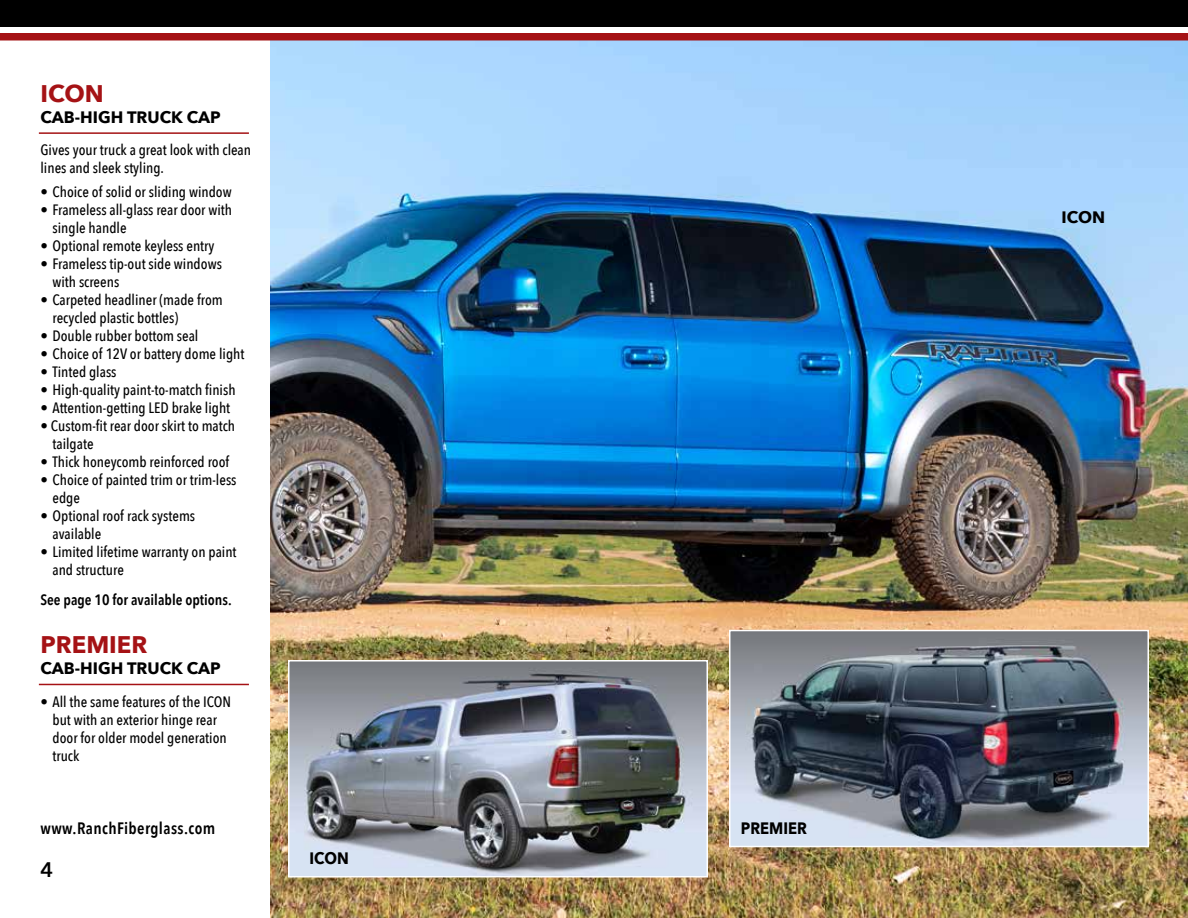
<style>
.page{position:relative;width:1188px;height:918px;background:#fff}
.page>*{position:absolute;margin:0;border:0;box-sizing:border-box;transform-origin:0 0}
.t1{font:700 24px "Avenir Next";color:#a51215}
.t2{font:600 21px "Avenir Next";color:#000}
.t3{font:700 16.5px "Avenir Next";color:#000}
.t4{font:600 16.5px "Avenir Next Condensed";letter-spacing:.025em;color:#000}
.t5{font:700 16.5px "Avenir Next";color:#000;scale:.9 1}
.t6{font:500 15px/18px "Avenir Next Condensed";color:#000}
.t7{font:600 15px "Avenir Next Condensed";color:#000}
</style>
<div class="page">
<img style="left:270px;top:40px;width:918px;height:878px">
<img style="left:291px;top:663px;width:414px;height:212px">
<div style="left:288px;top:660px;width:420px;height:218px;border:2px solid #fff"></div>
<img style="left:732px;top:633px;width:414px;height:211px">
<div style="left:729px;top:630px;width:420px;height:217px;border:2px solid #fff"></div>
<hr style="left:39px;top:132px;width:210px;height:2px;background:#a51215">
<hr style="left:39px;top:684px;width:210px;height:1px;background:#a51215">
<div style="left:0;top:33px;width:1188px;height:7px;background:#a51215"></div>
<div style="left:0;top:0;width:1188px;height:27px;background:#000"></div>
<h1 class="t1" style="left:40px;top:73px;width:65px">ICON</h1>
<p class="t3" style="left:40px;top:103px;width:182px">CAB-HIGH TRUCK CAP</p>
<p class="t6" style="left:40px;top:141px;width:212px">Gives your truck a great look with clean lines and sleek styling.</p>
<p class="t6" style="left:40px;top:183px;width:193px">• Choice of solid or sliding window</p>
<p class="t6" style="left:52px;top:201px;width:181px;text-indent:-12px">• Frameless all-glass rear door with single handle</p>
<p class="t6" style="left:40px;top:237px;width:175px">• Optional remote keyless entry</p>
<p class="t6" style="left:52px;top:255px;width:171px;text-indent:-12px">• Frameless tip-out side windows with screens</p>
<p class="t6" style="left:52px;top:291px;width:172px;text-indent:-12px">• Carpeted headliner (made from recycled plastic bottles)</p>
<p class="t6" style="left:40px;top:327px;width:159px">• Double rubber bottom seal</p>
<p class="t6" style="left:40px;top:345px;width:205px">• Choice of 12V or battery dome light</p>
<p class="t6" style="left:40px;top:363px;width:78px">• Tinted glass</p>
<p class="t6" style="left:40px;top:381px;width:197px">• High-quality paint-to-match finish</p>
<p class="t6" style="left:40px;top:399px;width:191px">• Attention-getting LED brake light</p>
<p class="t6" style="left:52px;top:417px;width:184px;text-indent:-12px">• Custom-fit rear door skirt to match tailgate</p>
<p class="t6" style="left:40px;top:453px;width:190px">• Thick honeycomb reinforced roof</p>
<p class="t6" style="left:52px;top:471px;width:186px;text-indent:-12px">• Choice of painted trim or trim-less edge</p>
<p class="t6" style="left:52px;top:507px;width:144px;text-indent:-12px">• Optional roof rack systems available</p>
<p class="t6" style="left:52px;top:543px;width:186px;text-indent:-12px">• Limited lifetime warranty on paint and structure</p>
<p class="t7" style="left:40px;top:586px;width:193px">See page 10 for available options.</p>
<h1 class="t1" style="left:40px;top:623px;width:108px">PREMIER</h1>
<p class="t3" style="left:40px;top:654px;width:182px">CAB-HIGH TRUCK CAP</p>
<p class="t6" style="left:52px;top:693px;width:180px;text-indent:-12px">• All the same features of the ICON but with an exterior hinge rear door for older model generation truck</p>
<p class="t4" style="left:40px;top:814px;width:176px">www.RanchFiberglass.com</p>
<h2 class="t2" style="left:40px;top:852px;width:14px">4</h2>
<p class="t5" style="left:310px;top:844px;width:45px">ICON</p>
<p class="t5" style="left:741px;top:814px;width:75px">PREMIER</p>
<p class="t3" style="left:1062px;top:203px;width:45px">ICON</p>
</div>
